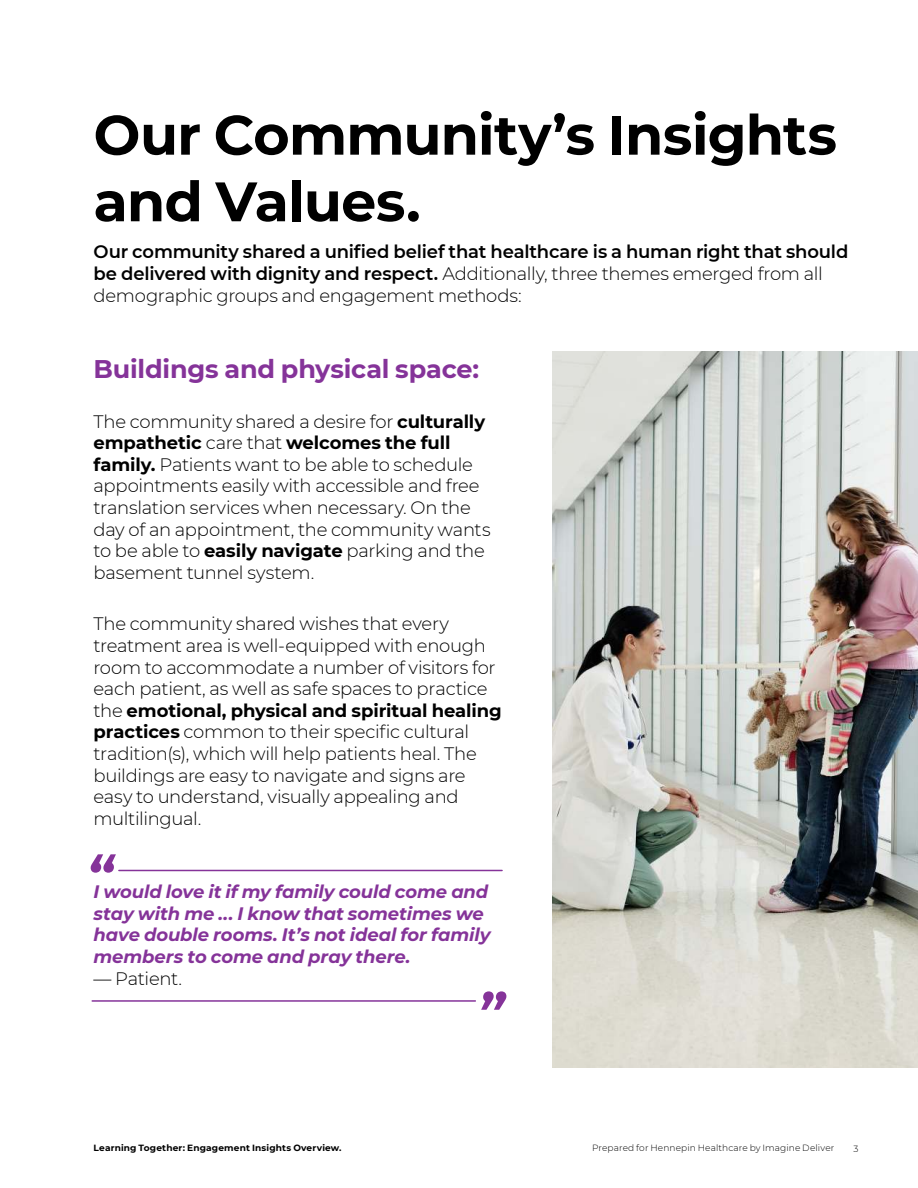
<style>
.page{position:relative;width:918px;height:1188px;background:#fff}
.page>*{position:absolute;margin:0;border:0;box-sizing:border-box;transform-origin:0 0}
.t1{font:700 55.5px/66.6px "Montserrat";letter-spacing:-.015em;color:#000}
.t2{font:italic 700 54px "Montserrat";color:#853399}
.t3{font:700 25.5px "Montserrat";letter-spacing:-.01em;color:#853399}
.t4{font:300 18px/21.6px "Montserrat";letter-spacing:-.015em;color:#000}
.t5{font:600 18px/21.6px "Montserrat";letter-spacing:-.01em;color:#000}
.t6{font:italic 700 18px/21.6px "Montserrat";letter-spacing:-.005em;color:#853399}
.t7{font:300 9px "Montserrat";letter-spacing:.015em;color:#000}
.t8{font:700 9px "Montserrat";letter-spacing:.02em;color:#000}
.s1{font-weight:300}
.s2{font-weight:700}
</style>
<div class="page">
<img style="left:552px;top:352px;width:366px;height:716px">
<hr style="left:119px;top:870px;width:383px;height:1px;background:#853399">
<hr style="left:92px;top:1000px;width:383px;height:2px;background:#853399">
<h1 class="t1" style="left:94px;top:105px;width:745px">Our Community’s Insights and Values.</h1>
<p class="t5" style="left:94px;top:242px;width:756px">Our community shared a unified belief that healthcare is a human right that should be delivered with dignity and respect. <span class="s1">Additionally, three themes emerged from all demographic groups and engagement methods:</span></p>
<h3 class="t3" style="left:94px;top:358px;width:387px">Buildings and physical space:</h3>
<p class="t4" style="left:94px;top:412px;width:399px">The community shared a desire for <span class="s2">culturally empathetic</span> care that <span class="s2">welcomes the full family.</span> Patients want to be able to schedule appointments easily with accessible and free translation services when necessary. On the day of an appointment, the community wants to be able to <span class="s2">easily navigate</span> parking and the basement tunnel system.</p>
<p class="t4" style="left:94px;top:615px;width:410px">The community shared wishes that every treatment area is well-equipped with enough room to accommodate a number of visitors for each patient, as well as safe spaces to practice the <span class="s2">emotional, physical and spiritual healing practices</span> common to their specific cultural tradition(s), which will help patients heal. The buildings are easy to navigate and signs are easy to understand, visually appealing and multilingual.</p>
<h2 class="t2" style="left:86px;top:852px;width:28px">“</h2>
<p class="t6" style="left:94px;top:882px;width:398px">I would love it if my family could come and stay with me ... I know that sometimes we have double rooms. It’s not ideal for family members to come and pray there.</p>
<p class="t4" style="left:94px;top:969px;width:90px">— Patient.</p>
<h2 class="t2" style="left:511px;top:1012px;width:28px;rotate:-180deg">“</h2>
<p class="t8" style="left:94px;top:1144px;width:250px">Learning Together: Engagement Insights Overview.</p>
<p class="t7" style="left:592px;top:1145px;width:244px">Prepared for Hennepin Healthcare by Imagine Deliver</p>
<p class="t7" style="left:853px;top:1145px;width:7px">3</p>
</div>
